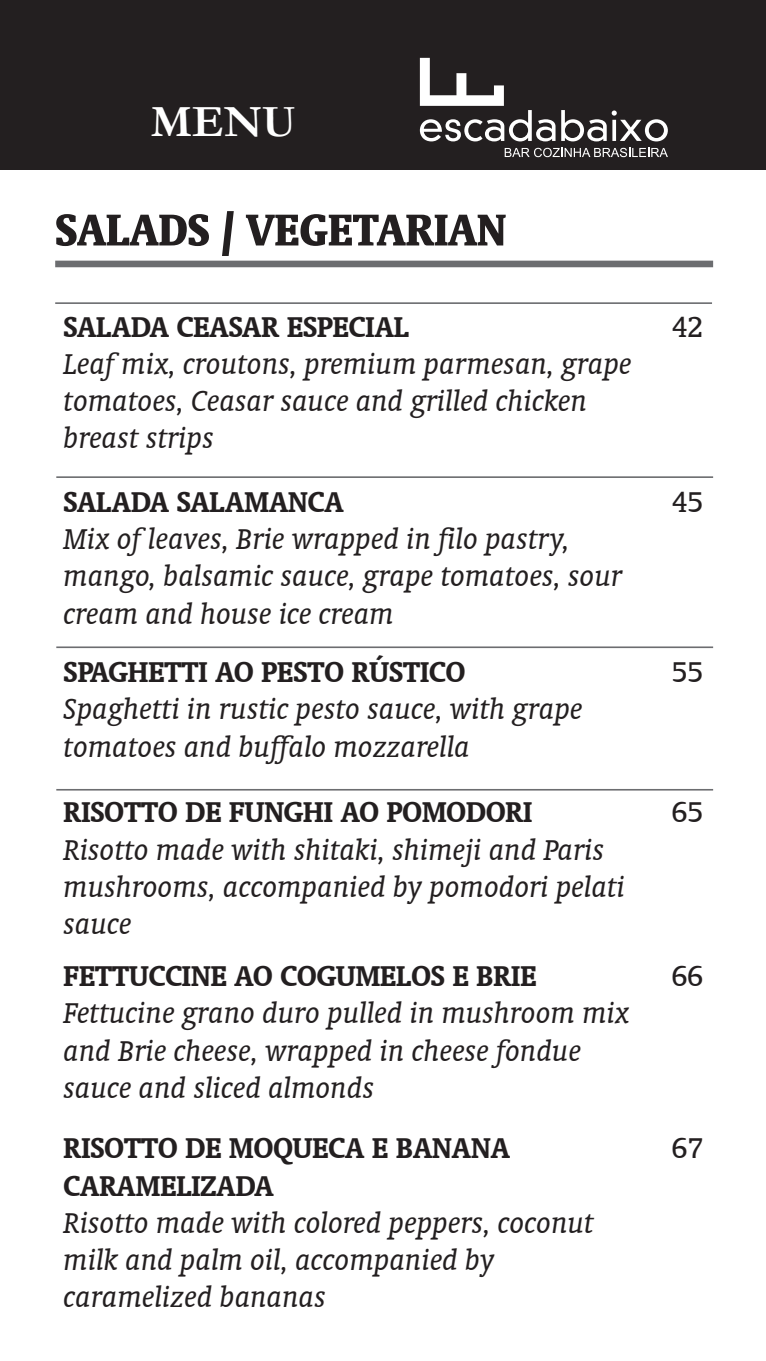
<style>
.page{position:relative;width:766px;height:1361px;background:#fff}
.page>*{position:absolute;margin:0;border:0;box-sizing:border-box;transform-origin:0 0}
.t1{font:700 condensed 50.85px "Oranda BT";color:#231f20}
.t2{font:700 45px "Garamond";color:#fff}
.t3{font:italic 32.4px/37.2px "Oranda BT";color:#231f20}
.t4{font:700 32.4px/37.2px "Oranda BT";color:#231f20}
.t5{font:32.4px "Oranda BT";color:#231f20}
</style>
<div class="page">
<div style="left:0;top:0;width:765px;height:170px;background:#231f20"></div>
<svg style="left:561px;top:110px;width:106px;height:31px"></svg>
<svg style="left:420px;top:58px;width:135px;height:83px"></svg>
<svg style="left:504px;top:148px;width:163px;height:9px"></svg>
<div style="left:55px;top:261px;width:658px;height:6px;background:#6c6d70"></div>
<hr style="left:55px;top:302px;width:656px;height:2px;background:#6c6d70">
<hr style="left:56px;top:476px;width:657px;height:2px;background:#6c6d70">
<hr style="left:56px;top:646px;width:657px;height:2px;background:#6c6d70">
<hr style="left:56px;top:789px;width:657px;height:1px;background:#6c6d70">
<h2 class="t2" style="left:151px;top:95px;width:147px">MENU</h2>
<p class="t1" style="left:55px;top:199px;width:452px">SALADS / VEGETARIAN</p>
<p class="t4" style="left:64px;top:307px;width:347px">SALADA CEASAR ESPECIAL</p>
<p class="t3" style="left:64px;top:345px;width:569px">Leaf mix, croutons, premium parmesan, grape tomatoes, Ceasar sauce and grilled chicken breast strips</p>
<p class="t4" style="left:64px;top:482px;width:281px">SALADA SALAMANCA</p>
<p class="t3" style="left:64px;top:520px;width:560px">Mix of leaves, Brie wrapped in filo pastry, mango, balsamic sauce, grape tomatoes, sour cream and house ice cream</p>
<p class="t4" style="left:64px;top:652px;width:403px">SPAGHETTI AO PESTO RÚSTICO</p>
<p class="t3" style="left:64px;top:690px;width:520px">Spaghetti in rustic pesto sauce, with grape tomatoes and buffalo mozzarella</p>
<p class="t4" style="left:64px;top:793px;width:470px">RISOTTO DE FUNGHI AO POMODORI</p>
<p class="t3" style="left:64px;top:830px;width:563px">Risotto made with shitaki, shimeji and Paris mushrooms, accompanied by pomodori pelati sauce</p>
<p class="t4" style="left:64px;top:956px;width:474px">FETTUCCINE AO COGUMELOS E BRIE</p>
<p class="t3" style="left:64px;top:994px;width:567px">Fettucine grano duro pulled in mushroom mix and Brie cheese, wrapped in cheese fondue sauce and sliced almonds</p>
<p class="t4" style="left:64px;top:1129px;width:447px">RISOTTO DE MOQUECA E BANANA<br>CARAMELIZADA</p>
<p class="t3" style="left:64px;top:1204px;width:532px">Risotto made with colored peppers, coconut milk and palm oil, accompanied by caramelized bananas</p>
<p class="t5" style="left:671px;top:308px;width:33px">42</p>
<p class="t5" style="left:671px;top:483px;width:33px">45</p>
<p class="t5" style="left:671px;top:653px;width:33px">55</p>
<p class="t5" style="left:671px;top:794px;width:33px">65</p>
<p class="t5" style="left:671px;top:957px;width:33px">66</p>
<p class="t5" style="left:671px;top:1130px;width:33px">67</p>
</div>
